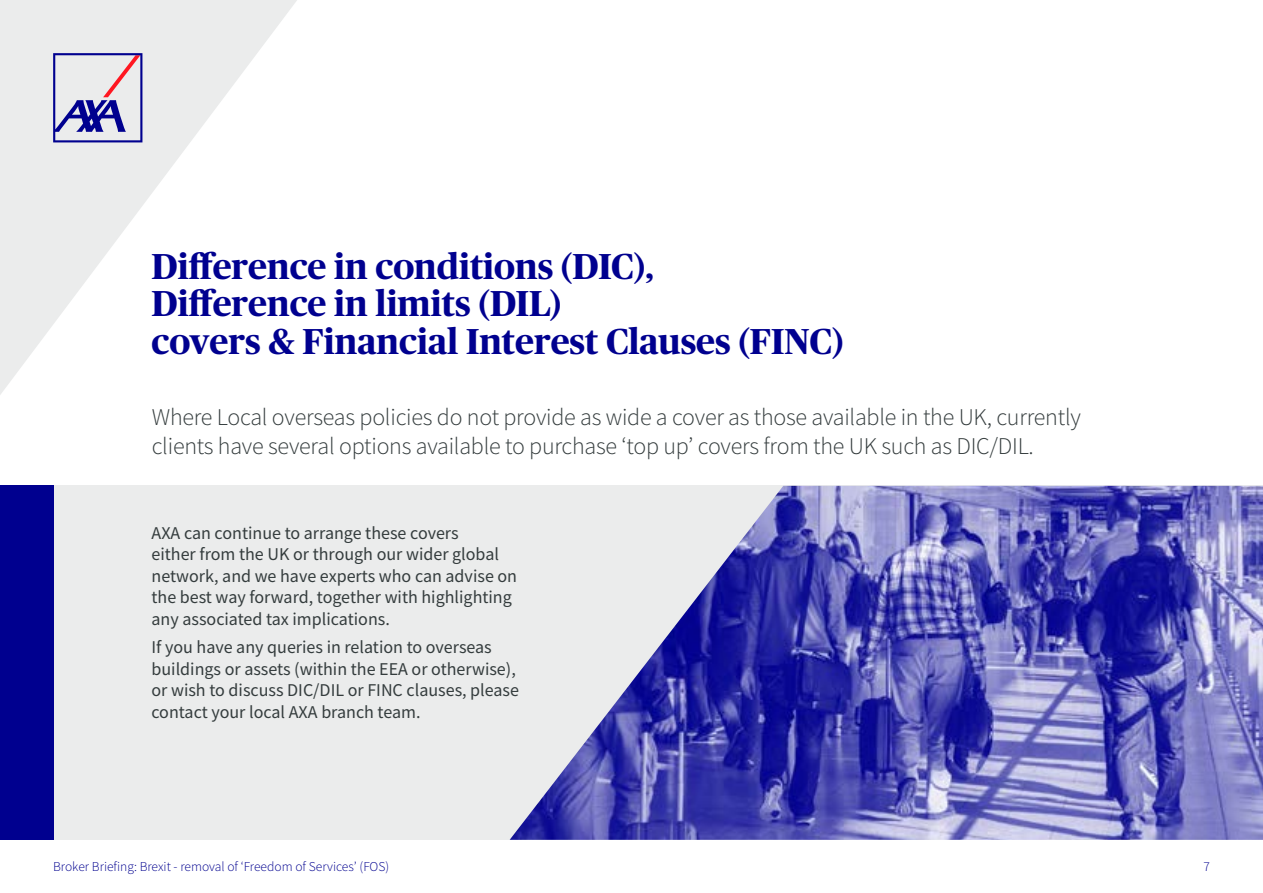
<style>
.page{position:relative;width:1263px;height:893px;background:#fff}
.page>*{position:absolute;margin:0;border:0;box-sizing:border-box;transform-origin:0 0}
._1_-_A4_-_TITLE_-_Pa{font:700 36px/37.5px "Publico Headline";color:#00008f}
._2_-_A4_-_INTRO{font:300 24px/28.8px "Source Sans Pro";letter-spacing:-.01em;color:#343c3d}
._4_-_A4_-_COPY_-_11p{font:18px/21.6px "Source Sans Pro";color:#343c3d}
.t1{font:300 13.5px "Source Sans Pro";color:#00008f}
</style>
<div class="page">
<svg style="left:0;top:0;width:297px;height:395px"></svg>
<div style="left:53px;top:486px;width:1210px;height:354px;background:#ebecec"></div>
<div style="left:0;top:486px;width:53px;height:354px;background:#00008f"></div>
<img style="left:510px;top:486px;width:753px;height:354px">
<svg style="left:53px;top:53px;width:89px;height:89px;background:#b8b3d2"></svg>
<p class="_1_-_A4_-_TITLE_-_Pa" style="left:151px;top:245px;width:694px">Difference in conditions (DIC),<br>Difference in limits (DIL)<br>covers &amp; Financial Interest Clauses (FINC)</p>
<p class="_2_-_A4_-_INTRO" style="left:152px;top:403px;width:931px">Where Local overseas policies do not provide as wide a cover as those available in the UK, currently clients have several options available to purchase ‘top up’ covers from the UK such as DIC/DIL.</p>
<p class="_4_-_A4_-_COPY_-_11p" style="left:151px;top:522px;width:367px">AXA can continue to arrange these covers<br>either from the UK or through our wider global network, and we have experts who can advise on the best way forward, together with highlighting any associated tax implications.</p>
<p class="_4_-_A4_-_COPY_-_11p" style="left:151px;top:636px;width:369px">If you have any queries in relation to overseas buildings or assets (within the EEA or otherwise), or wish to discuss DIC/DIL or FINC clauses, please contact your local AXA branch team.</p>
<p class="t1" style="left:53px;top:859px;width:338px">Broker Briefing: Brexit - removal of ‘Freedom of Services’ (FOS)</p>
<p class="t1" style="left:1203px;top:859px;width:8px">7</p>
</div>
